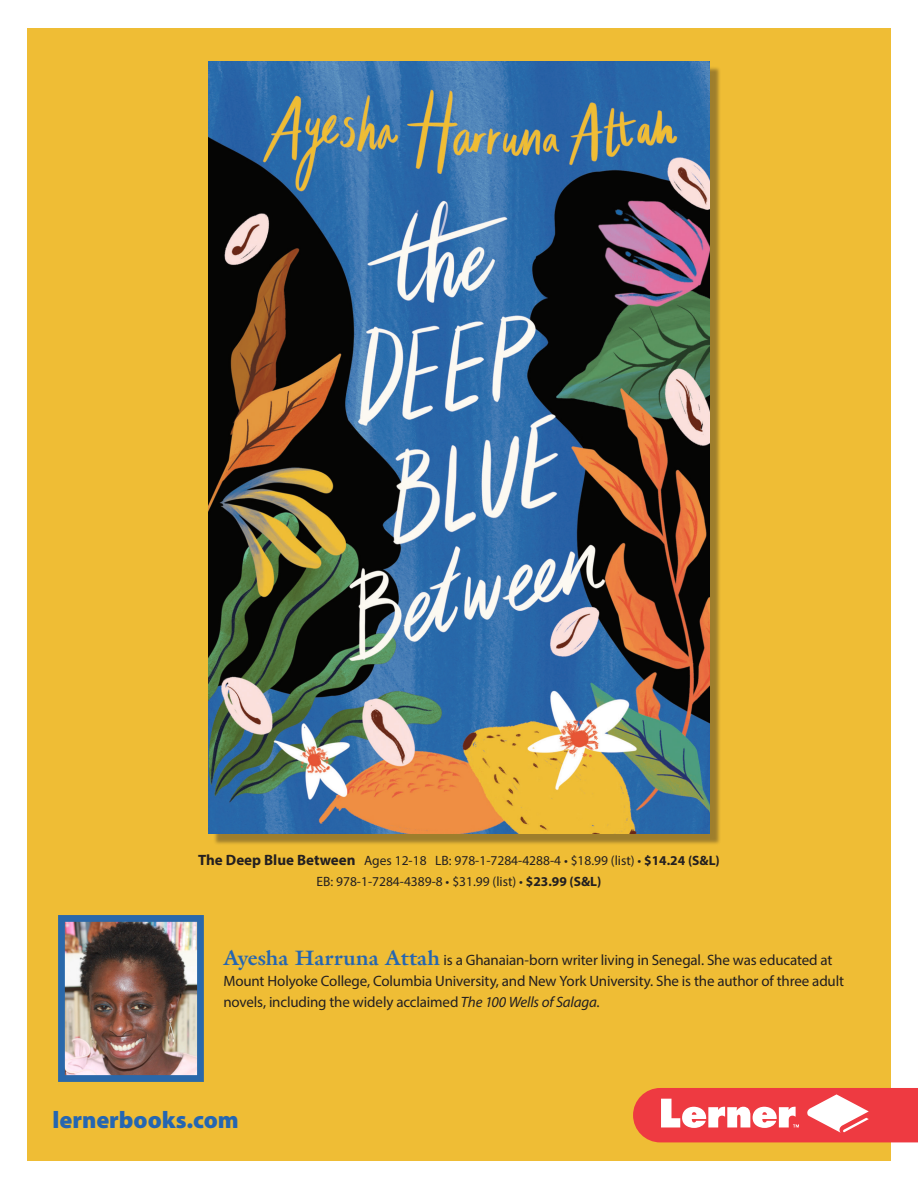
<style>
.page{position:relative;width:918px;height:1188px;background:#fff}
.page>*{position:absolute;margin:0;border:0;box-sizing:border-box;transform-origin:0 0}
.List_Paragraph{font:900 24px "Myriad Pro";color:#2566b1}
.t1{font:15px/21px "Myriad Pro";letter-spacing:-.01em;color:#231f20}
.List_Paragraph-2{font:13.5px/21px "Myriad Pro";color:#231f20;text-align:center}
.s1{font-weight:700;font-size:15px}
.s2{font-weight:700}
.s3{font-family:"Galliard Std";font-weight:700;font-size:21px;color:#2566b1}
.s4{font-style:italic}
</style>
<div class="page">
<div style="left:27px;top:28px;width:864px;height:1133px;background:#efbd35"></div>
<div style="left:214px;top:66px;width:507px;height:780px;background:#231f20;opacity:.4"></div>
<img style="left:209px;top:62px;width:500px;height:772px">
<svg style="left:634px;top:1088px;width:284px;height:54px;background:#f16669"></svg>
<img style="left:66px;top:923px;width:130px;height:151px">
<div style="left:58px;top:915px;width:146px;height:167px;border:7px solid #2a68aa"></div>
<p class="List_Paragraph-2" style="left:198px;top:850px;width:523px"><span class="s1">The Deep Blue Between</span> Ages 12-18 LB: 978-1-7284-4288-4 • $18.99 (list) • <span class="s2">$14.24 (S&amp;L)<br></span>EB: 978-1-7284-4389-8 • $31.99 (list) • <span class="s2">$23.99 (S&amp;L)</span></p>
<p class="t1" style="left:223px;top:949px;width:622px"><span class="s3">Ayesha Harruna Attah</span> is a Ghanaian-born writer living in Senegal. She was educated at<br>Mount Holyoke College, Columbia University, and New York University. She is the author of three adult novels, including the widely acclaimed <span class="s4">The 100 Wells of Salaga</span>.</p>
<p class="List_Paragraph" style="left:52px;top:1104px;width:188px">lernerbooks.com</p>
</div>
